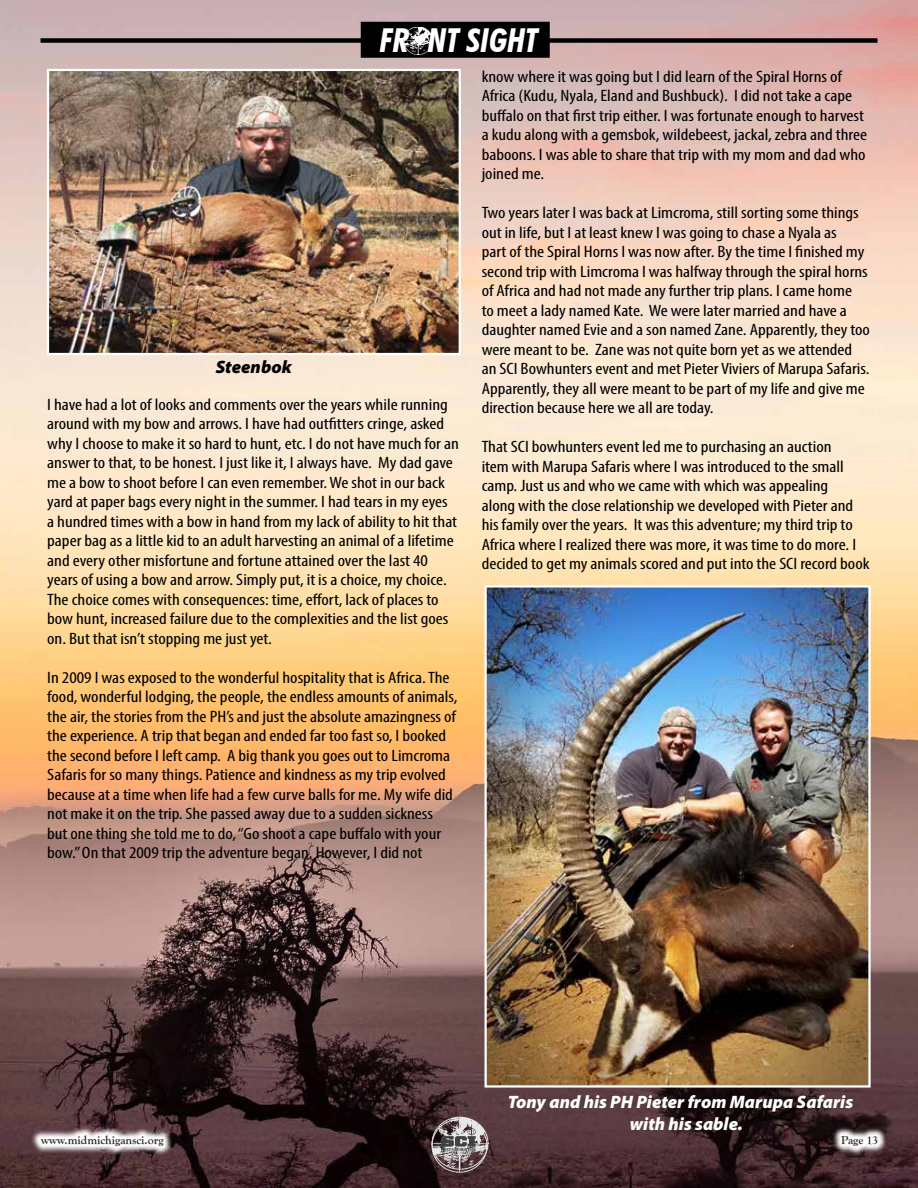
<style>
.page{position:relative;width:918px;height:1188px;background:#fff}
.page>*{position:absolute;margin:0;border:0;box-sizing:border-box;transform-origin:0 0}
.t1{font:italic 700 condensed 33px "Futura BT";color:#fff}
.t2{font:italic 900 18px/22.5px "Myriad Pro";color:#fff}
.t3{font:italic 900 18px "Myriad Pro";color:#000}
.t4{font:condensed 16.5px/19.5px "Myriad Pro";color:#000;scale:1.17 1}
.t5{font:700 12px "Goudy Old Style T";color:#292829}
</style>
<div class="page">
<img style="left:6px;top:0;width:912px;height:1188px">
<img style="left:0;top:0;width:6px;height:1188px">
<div style="left:40px;top:38px;width:838px;height:5px;background:#000"></div>
<div style="left:362px;top:22px;width:187px;height:35px;background:#000"></div>
<div style="left:361px;top:22px;width:189px;height:36px;border:2px solid #000"></div>
<img style="left:403px;top:27px;width:30px;height:27px">
<img style="left:430px;top:1119px;width:58px;height:54px">
<svg style="left:31px;top:1126px;width:856px;height:30px;background:#594347"></svg>
<img style="left:431px;top:1116px;width:58px;height:54px">
<svg style="left:440px;top:1128px;width:36px;height:26px"></svg>
<img style="left:487px;top:588px;width:381px;height:497px">
<div style="left:484px;top:585px;width:387px;height:503px;border:2px solid #fff"></div>
<img style="left:50px;top:72px;width:408px;height:280px">
<div style="left:47px;top:69px;width:414px;height:286px;border:2px solid #fff"></div>
<h1 class="t1" style="left:380px;top:20px;width:160px">FR NT SIGHT</h1>
<p class="t3" style="left:216px;top:355px;width:78px">Steenbok</p>
<p class="t4" style="left:47px;top:394px;width:353px">I have had a lot of looks and comments over the years while running around with my bow and arrows. I have had outfitters cringe, asked why I choose to make it so hard to hunt, etc. I do not have much for an answer to that, to be honest. I just like it, I always have. My dad gave me a bow to shoot before I can even remember. We shot in our back yard at paper bags every night in the summer. I had tears in my eyes a hundred times with a bow in hand from my lack of ability to hit that paper bag as a little kid to an adult harvesting an animal of a lifetime and every other misfortune and fortune attained over the last 40 years of using a bow and arrow. Simply put, it is a choice, my choice.<br>The choice comes with consequences: time, effort, lack of places to bow hunt, increased failure due to the complexities and the list goes on. But that isn’t stopping me just yet.</p>
<p class="t4" style="left:47px;top:667px;width:352px">In 2009 I was exposed to the wonderful hospitality that is Africa. The food, wonderful lodging, the people, the endless amounts of animals, the air, the stories from the PH’s and just the absolute amazingness of the experience. A trip that began and ended far too fast so, I booked the second before I left camp. A big thank you goes out to Limcroma Safaris for so many things. Patience and kindness as my trip evolved because at a time when life had a few curve balls for me. My wife did not make it on the trip. She passed away due to a sudden sickness<br>but one thing she told me to do, “Go shoot a cape buffalo with your bow.” On that 2009 trip the adventure began. However, I did not</p>
<p class="t4" style="left:482px;top:66px;width:331px">know where it was going but I did learn of the Spiral Horns of Africa (Kudu, Nyala, Eland and Bushbuck). I did not take a cape buffalo on that first trip either. I was fortunate enough to harvest a kudu along with a gemsbok, wildebeest, jackal, zebra and three baboons. I was able to share that trip with my mom and dad who joined me.</p>
<p class="t4" style="left:482px;top:203px;width:333px">Two years later I was back at Limcroma, still sorting some things out in life, but I at least knew I was going to chase a Nyala as<br>part of the Spiral Horns I was now after. By the time I finished my second trip with Limcroma I was halfway through the spiral horns of Africa and had not made any further trip plans. I came home<br>to meet a lady named Kate. We were later married and have a daughter named Evie and a son named Zane. Apparently, they too were meant to be. Zane was not quite born yet as we attended an SCI Bowhunters event and met Pieter Viviers of Marupa Safaris.<br>Apparently, they all were meant to be part of my life and give me direction because here we all are today.</p>
<p class="t4" style="left:482px;top:437px;width:333px">That SCI bowhunters event led me to purchasing an auction<br>item with Marupa Safaris where I was introduced to the small camp. Just us and who we came with which was appealing<br>along with the close relationship we developed with Pieter and his family over the years. It was this adventure; my third trip to Africa where I realized there was more, it was time to do more. I decided to get my animals scored and put into the SCI record book</p>
<p class="t2" style="left:630px;top:1090px;width:225px;text-indent:-122px">Tony and his PH Pieter from Marupa Safaris with his sable.</p>
<p class="t5" style="left:41px;top:1133px;width:124px">www.midmichigansci.org</p>
<p class="t5" style="left:841px;top:1133px;width:39px">Page 13</p>
</div>
